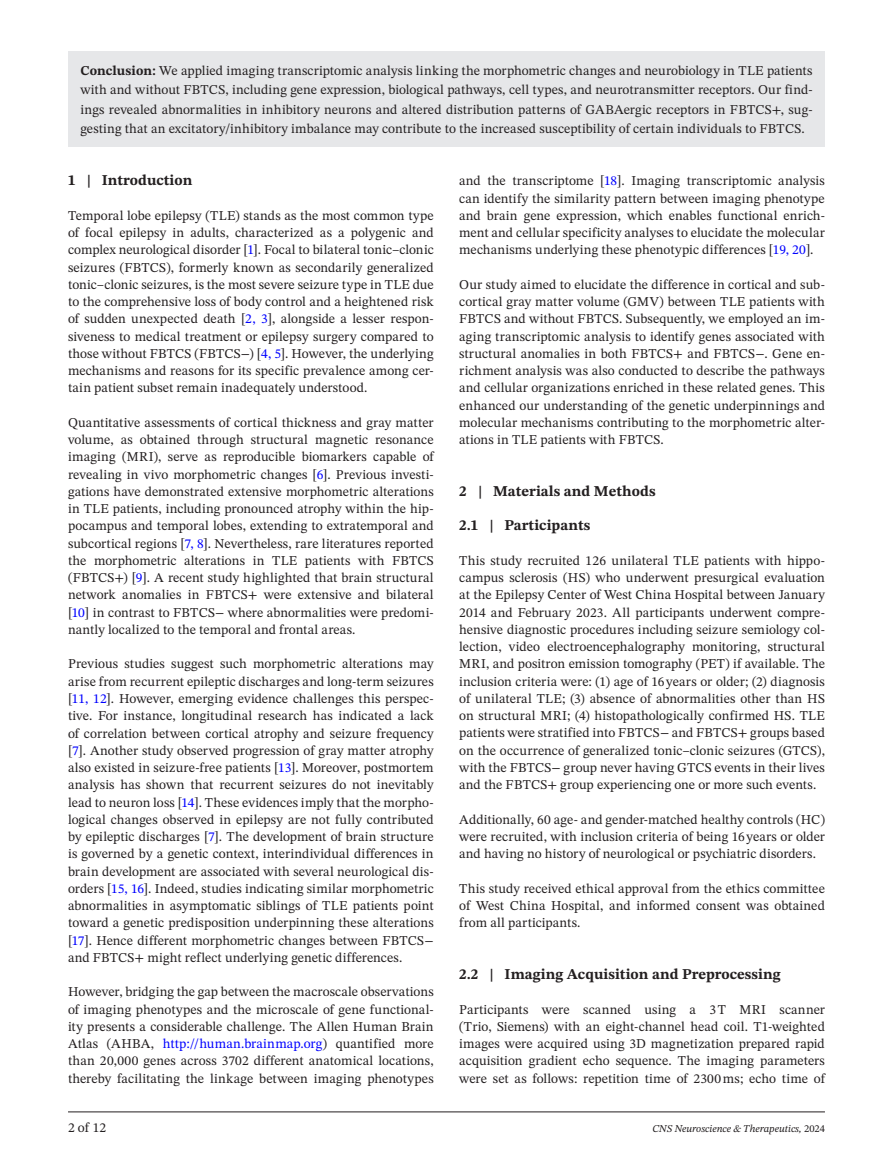
<style>
.page{position:relative;width:893px;height:1174px;background:#fff}
.page>*{position:absolute;margin:0;border:0;box-sizing:border-box;transform-origin:0 0}
.t1{font:700 15px "STIX Two Text";color:#231f20}
.t2{font:13.5px/17.2px "STIX Two Text";letter-spacing:.01em;color:#231f20;text-align:justify}
.t3{font:italic 10.5px "STIX Two Text";color:#231f20}
.s1{font-weight:700}
.s2{color:#00f}
.s3{font-family:"STIX"}
.s4{font-style:normal}
</style>
<div class="page">
<hr style="left:68px;top:1111px;width:757px;height:1px;background:#231f20">
<div style="left:68px;top:51px;width:757px;height:96px;background:#e6e7e9"></div>
<p class="t2" style="left:80px;top:61px;width:734px;line-height:19.5px"><span class="s1">Conclusion:</span> We applied imaging transcriptomic analysis linking the morphometric changes and neurobiology in TLE patients with and without FBTCS, including gene expression, biological pathways, cell types, and neurotransmitter receptors. Our find&shy;ings revealed abnormalities in inhibitory neurons and altered distribution patterns of GABAergic receptors in FBTCS+, sug&shy;gesting that an excitatory/inhibitory imbalance may contribute to the increased susceptibility of certain individuals to FBTCS.</p>
<p class="t1" style="left:68px;top:169px;width:126px">1 | Introduction</p>
<p class="t2" style="left:68px;top:206px;width:367px">Temporal lobe epilepsy (TLE) stands as the most common type of focal epilepsy in adults, characterized as a polygenic and complex neurological disorder [<span class="s2">1</span>]. Focal to bilateral tonic–clonic seizures (FBTCS), formerly known as secondarily generalized tonic–clonic seizures, is the most severe seizure type in TLE due to the comprehensive loss of body control and a heightened risk of sudden unexpected death [<span class="s2">2, 3</span>], alongside a lesser respon&shy;siveness to medical treatment or epilepsy surgery compared to those without FBTCS (FBTCS<span class="s3">−</span>) [<span class="s2">4, 5</span>]. However, the underlying mechanisms and reasons for its specific prevalence among cer&shy;tain patient subset remain inadequately understood.</p>
<p class="t2" style="left:68px;top:414px;width:367px">Quantitative assessments of cortical thickness and gray matter volume, as obtained through structural magnetic resonance imaging (MRI), serve as reproducible biomarkers capable of revealing in vivo morphometric changes [<span class="s2">6</span>]. Previous investi&shy;gations have demonstrated extensive morphometric alterations in TLE patients, including pronounced atrophy within the hip&shy;pocampus and temporal lobes, extending to extratemporal and subcortical regions [<span class="s2">7, 8</span>]. Nevertheless, rare literatures reported the morphometric alterations in TLE patients with FBTCS (FBTCS+) [<span class="s2">9</span>]. A recent study highlighted that brain structural network anomalies in FBTCS+ were extensive and bilateral [<span class="s2">10</span>] in contrast to FBTCS<span class="s3">−</span> where abnormalities were predomi&shy;nantly localized to the temporal and frontal areas.</p>
<p class="t2" style="left:68px;top:655px;width:367px">Previous studies suggest such morphometric alterations may arise from recurrent epileptic discharges and long-term seizures [<span class="s2">11, 12</span>]. However, emerging evidence challenges this perspec&shy;tive. For instance, longitudinal research has indicated a lack of correlation between cortical atrophy and seizure frequency [<span class="s2">7</span>]. Another study observed progression of gray matter atrophy also existed in seizure-free patients [<span class="s2">13</span>]. Moreover, postmortem analysis has shown that recurrent seizures do not inevitably lead to neuron loss [<span class="s2">14</span>]. These evidences imply that the morpho&shy;logical changes observed in epilepsy are not fully contributed by epileptic discharges [<span class="s2">7</span>]. The development of brain structure is governed by a genetic context, interindividual differences in brain development are associated with several neurological dis&shy;orders [<span class="s2">15, 16</span>]. Indeed, studies indicating similar morphometric abnormalities in asymptomatic siblings of TLE patients point toward a genetic predisposition underpinning these alterations [<span class="s2">17</span>]. Hence different morphometric changes between FBTCS<span class="s3">− </span>and FBTCS+ might reflect underlying genetic differences.</p>
<p class="t2" style="left:68px;top:983px;width:367px">However, bridging the gap between the macroscale observations of imaging phenotypes and the microscale of gene functional&shy;ity presents a considerable challenge. The Allen Human Brain Atlas (AHBA, <span class="s2">http://human.brainmap.org</span>) quantified more than 20,000 genes across 3702 different anatomical locations, thereby facilitating the linkage between imaging phenotypes</p>
<p class="t2" style="left:459px;top:172px;width:367px">and the transcriptome [<span class="s2">18</span>]. Imaging transcriptomic analysis can identify the similarity pattern between imaging phenotype and brain gene expression, which enables functional enrich&shy;ment and cellular specificity analyses to elucidate the molecular mechanisms underlying these phenotypic differences [<span class="s2">19, 20</span>].</p>
<p class="t2" style="left:459px;top:276px;width:367px">Our study aimed to elucidate the difference in cortical and sub&shy;cortical gray matter volume (GMV) between TLE patients with FBTCS and without FBTCS. Subsequently, we employed an im&shy;aging transcriptomic analysis to identify genes associated with structural anomalies in both FBTCS+ and FBTCS<span class="s3">−</span>. Gene en&shy;richment analysis was also conducted to describe the pathways and cellular organizations enriched in these related genes. This enhanced our understanding of the genetic underpinnings and molecular mechanisms contributing to the morphometric alter&shy;ations in TLE patients with FBTCS.</p>
<p class="t1" style="left:459px;top:480px;width:198px">2 | Materials and Methods</p>
<p class="t1" style="left:459px;top:514px;width:133px">2.1 | Participants</p>
<p class="t2" style="left:459px;top:551px;width:367px">This study recruited 126 unilateral TLE patients with hippo&shy;campus sclerosis (HS) who underwent presurgical evaluation at the Epilepsy Center of West China Hospital between January 2014 and February 2023. All participants underwent compre&shy;hensive diagnostic procedures including seizure semiology col&shy;lection, video electroencephalography monitoring, structural MRI, and positron emission tomography (PET) if available. The inclusion criteria were: (1) age of 16years or older; (2) diagnosis of unilateral TLE; (3) absence of abnormalities other than HS on structural MRI; (4) histopathologically confirmed HS. TLE patients were stratified into FBTCS<span class="s3">−</span> and FBTCS+ groups based on the occurrence of generalized tonic–clonic seizures (GTCS), with the FBTCS<span class="s3">−</span> group never having GTCS events in their lives and the FBTCS+ group experiencing one or more such events.</p>
<p class="t2" style="left:459px;top:810px;width:367px">Additionally, 60 age- and gender-matched healthy controls (HC) were recruited, with inclusion criteria of being 16years or older and having no history of neurological or psychiatric disorders.</p>
<p class="t2" style="left:459px;top:879px;width:367px">This study received ethical approval from the ethics committee of West China Hospital, and informed consent was obtained from all participants.</p>
<p class="t1" style="left:459px;top:963px;width:323px">2.2 | Imaging Acquisition and Preprocessing</p>
<p class="t2" style="left:459px;top:1000px;width:367px">Participants were scanned using a 3T MRI scanner (Trio, Siemens) with an eight-channel head coil. T1-weighted images were acquired using 3D magnetization prepared rapid acquisition gradient echo sequence. The imaging parameters were set as follows: repetition time of 2300ms; echo time of</p>
<p class="t2" style="left:68px;top:1119px;width:40px">2 of 12</p>
<p class="t3" style="left:652px;top:1121px;width:174px">CNS Neuroscience &amp; Therapeutics, <span class="s4">2024</span></p>
</div>
